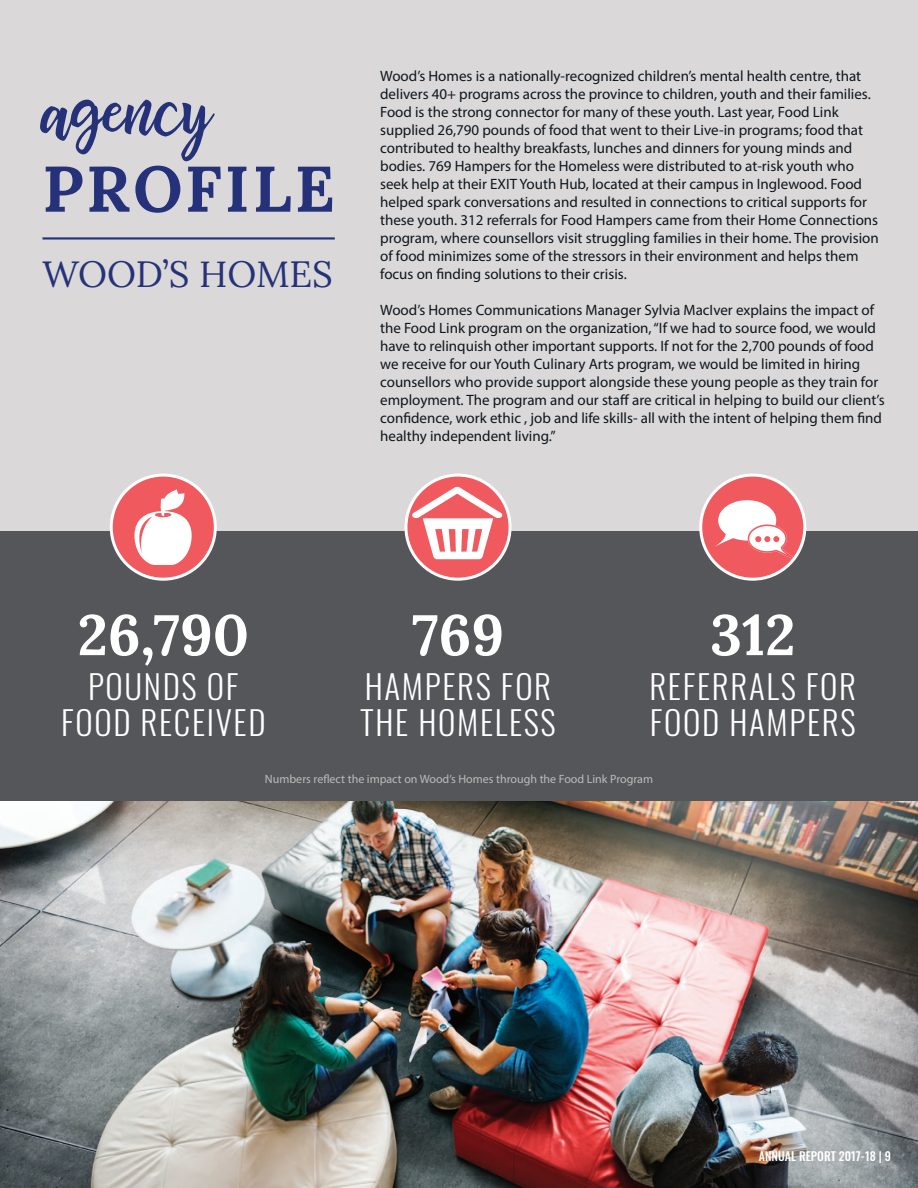
<style>
.page{position:relative;width:918px;height:1188px;background:#fff}
.page>*{position:absolute;margin:0;border:0;box-sizing:border-box;transform-origin:0 0}
.t1{font:700 64.35px "Lora";letter-spacing:.045em;color:#253279}
.t2{font:64.35px "bhatoshine";color:#253279}
.t3{font:700 57px "Lora";color:#fff}
.t4{font:36.45px "Lora";letter-spacing:-.005em;color:#253279}
.t5{font:300 33px/36px "Oswald";letter-spacing:.05em;color:#fff}
.t6{font:15px/18px "Myriad Pro";color:#0e161e}
.t7{font:12px "Myriad Pro";color:#bcbbba}
.t8{font:500 12px "Oswald";color:#fff}
</style>
<div class="page">
<div style="left:0;top:0;width:918px;height:639px;background:#dad8d8"></div>
<img style="left:0;top:801px;width:918px;height:387px">
<div style="left:0;top:532px;width:918px;height:269px;background:#55565a"></div>
<div style="left:111px;top:475px;width:104px;height:104px;background:#f0595d;border-radius:50%"></div>
<svg style="left:134px;top:489px;width:58px;height:76px"></svg>
<div style="left:110px;top:474px;width:107px;height:107px;border:3px solid #fff;border-radius:50%"></div>
<svg style="left:703px;top:475px;width:102px;height:102px"></svg>
<div style="left:699px;top:474px;width:107px;height:107px;border:3px solid #fff;border-radius:50%"></div>
<svg style="left:408px;top:475px;width:100px;height:104px"></svg>
<div style="left:404px;top:474px;width:108px;height:107px;border:3px solid #fff;border-radius:50%"></div>
<hr style="left:42px;top:237px;width:293px;height:3px;background:#253279">
<h1 class="t2" style="left:42px;top:64px;width:170px">agency</h1>
<h1 class="t1" style="left:42px;top:134px;width:294px">PROFILE</h1>
<h3 class="t4" style="left:42px;top:246px;width:292px">WOOD’S HOMES</h3>
<p class="t6" style="left:380px;top:67px;width:500px">Wood’s Homes is a nationally-recognized children’s mental health centre, that delivers 40+ programs across the province to children, youth and their families.<br>Food is the strong connector for many of these youth. Last year, Food Link supplied 26,790 pounds of food that went to their Live-in programs; food that contributed to healthy breakfasts, lunches and dinners for young minds and bodies. 769 Hampers for the Homeless were distributed to at-risk youth who seek help at their EXIT Youth Hub, located at their campus in Inglewood. Food helped spark conversations and resulted in connections to critical supports for these youth. 312 referrals for Food Hampers came from their Home Connections program, where counsellors visit struggling families in their home. The provision of food minimizes some of the stressors in their environment and helps them focus on finding solutions to their crisis.</p>
<p class="t6" style="left:380px;top:301px;width:506px">Wood’s Homes Communications Manager Sylvia MacIver explains the impact of the Food Link program on the organization, “If we had to source food, we would have to relinquish other important supports. If not for the 2,700 pounds of food we receive for our Youth Culinary Arts program, we would be limited in hiring counsellors who provide support alongside these young people as they train for employment. The program and our staff are critical in helping to build our client’s confidence, work ethic , job and life skills- all with the intent of helping them find healthy independent living.”</p>
<h2 class="t3" style="left:77px;top:586px;width:173px">26,790</h2>
<h3 class="t5" style="left:61px;top:665px;width:206px;text-align:center">POUNDS OF<br>FOOD RECEIVED</h3>
<h2 class="t3" style="left:412px;top:586px;width:94px">769</h2>
<h3 class="t5" style="left:360px;top:665px;width:197px">HAMPERS FOR<br>THE HOMELESS</h3>
<h2 class="t3" style="left:710px;top:586px;width:87px">312</h2>
<h3 class="t5" style="left:649px;top:665px;width:208px">REFERRALS FOR<br>FOOD HAMPERS</h3>
<p class="t7" style="left:265px;top:772px;width:390px">Numbers reflect the impact on Wood’s Homes through the Food Link Program</p>
<p class="t8" style="left:759px;top:1150px;width:134px">ANNUAL REPORT 2017-18 | 9</p>
</div>
